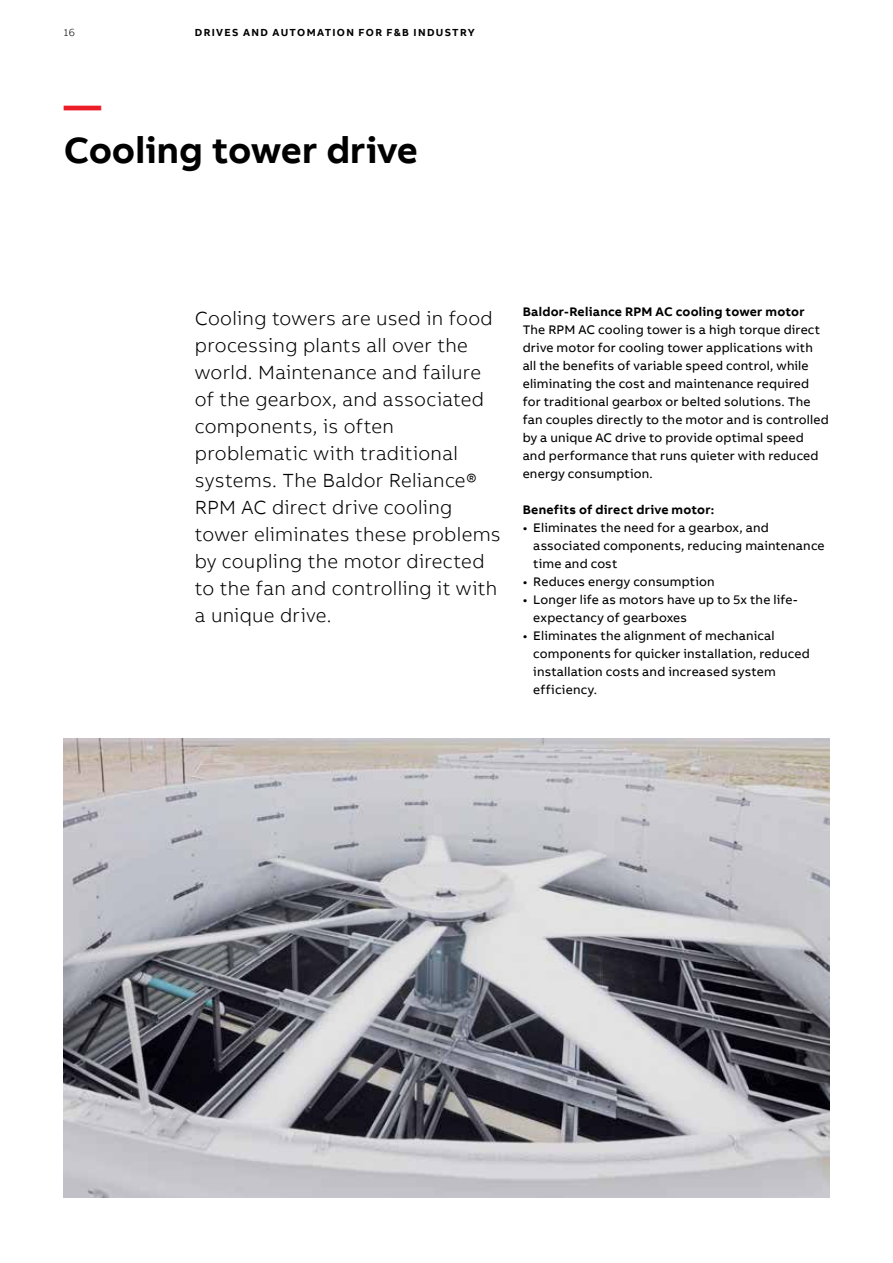
<style>
.page{position:relative;width:893px;height:1263px;background:#fff}
.page>*{position:absolute;margin:0;border:0;box-sizing:border-box;transform-origin:0 0}
.t1{font:700 37.5px "AB Bvoice";color:#000}
.t2{font:700 37.5px "AB Bvoice";color:#ed1c29}
.t3{font:300 19.5px/27px "AB Bvoice";letter-spacing:.015em;color:#000}
.t4{font:12.75px/18px "AB Bvoice";letter-spacing:.015em;color:#000}
.t5{font:700 12.75px "AB Bvoice";letter-spacing:.02em;color:#000}
.t6{font:700 10.5px "AB Bvoice";letter-spacing:.125em;color:#000}
.t7{font:300 10.5px "AB Bvoice";color:#000}
</style>
<div class="page">
<img style="left:64px;top:739px;width:765px;height:459px">
<p class="t7" style="left:64px;top:26px;width:13px">16</p>
<p class="t6" style="left:195px;top:25px;width:281px">DRIVES AND AUTOMATION FOR F&amp;B INDUSTRY</p>
<h1 class="t2" style="left:64px;top:81px;width:39px">—</h1>
<h1 class="t1" style="left:64px;top:126px;width:356px">Cooling tower drive</h1>
<p class="t3" style="left:195px;top:305px;width:307px">Cooling towers are used in food processing plants all over the world. Maintenance and failure of the gearbox, and associated components, is often problematic with traditional systems. The Baldor Reliance®<br>RPM AC direct drive cooling tower eliminates these problems by coupling the motor directed to the fan and controlling it with a unique drive.</p>
<p class="t5" style="left:523px;top:303px;width:283px">Baldor-Reliance RPM AC cooling tower motor</p>
<p class="t4" style="left:523px;top:321px;width:308px">The RPM AC cooling tower is a high torque direct drive motor for cooling tower applications with all the benefits of variable speed control, while eliminating the cost and maintenance required for traditional gearbox or belted solutions. The fan couples directly to the motor and is controlled by a unique AC drive to provide optimal speed and performance that runs quieter with reduced energy consumption.</p>
<p class="t5" style="left:523px;top:501px;width:193px">Benefits of direct drive motor:</p>
<p class="t4" style="left:533px;top:519px;width:293px;text-indent:-11px">• Eliminates the need for a gearbox, and associated components, reducing maintenance time and cost</p>
<p class="t4" style="left:523px;top:573px;width:194px">• Reduces energy consumption</p>
<p class="t4" style="left:533px;top:591px;width:266px;text-indent:-11px">• Longer life as motors have up to 5x the life&shy;expectancy of gearboxes</p>
<p class="t4" style="left:533px;top:627px;width:278px;text-indent:-11px">• Eliminates the alignment of mechanical components for quicker installation, reduced installation costs and increased system efficiency.</p>
</div>
